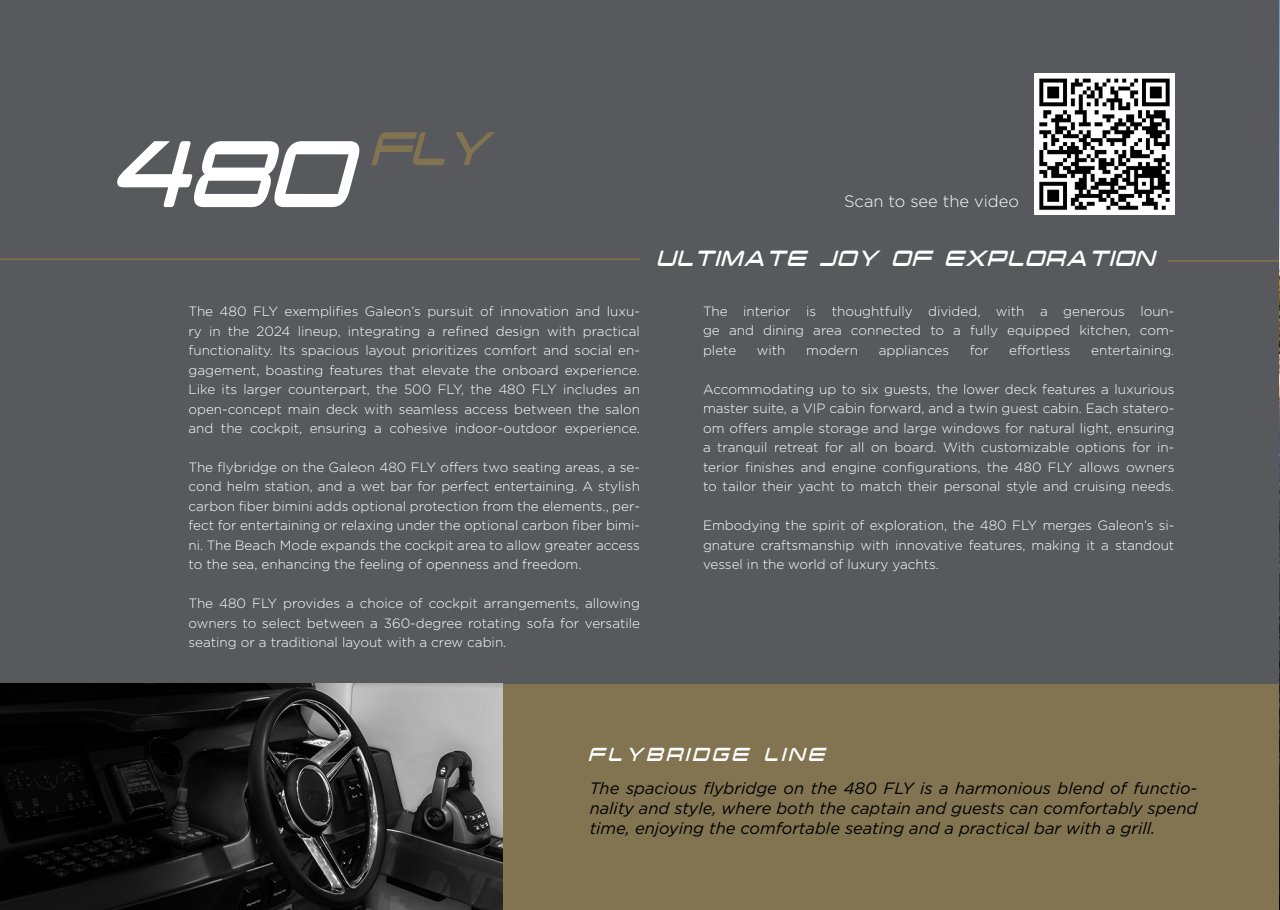
<style>
.page{position:relative;width:1280px;height:910px;background:#fff}
.page>*{position:absolute;margin:0;border:0;box-sizing:border-box;transform-origin:0 0}
.t1{font:italic 135px "P Cap Terminal Condensed";color:#fff}
.t2{font:italic 31.5px "P Cap Terminal Condensed";letter-spacing:.05em;color:#fff}
.t3{font:italic 27px "P Cap Terminal Condensed";letter-spacing:.13em;color:#fff}
.t4{font:italic 16.5px/19.8px "Gotham";color:#000;text-align:justify}
.t5{font:300 16.5px "Gotham";color:#fff}
.t6{font:300 13.5px/19.5px "Gotham";color:#fff;text-align:justify}
</style>
<div class="page">
<div style="left:1px;top:1px;width:1278px;height:683px;background:#57595d"></div>
<div style="left:502px;top:684px;width:777px;height:225px;background:#837451"></div>
<hr style="left:0;top:259px;width:640px;height:1px;background:#837451">
<hr style="left:1168px;top:260px;width:112px;height:2px;background:#837451">
<img style="left:0;top:684px;width:502px;height:226px">
<img style="left:1034px;top:74px;width:140px;height:140px">
<img style="left:1279px;top:0;width:1px;height:910px">
<h1 class="t1" style="left:110px;top:108px;width:381px">480 <sup>FLY</sup></h1>
<p class="t6" style="left:189px;top:301px;width:453px">The 480 FLY exemplifies Galeon’s pursuit of innovation and luxu&shy;ry in the 2024 lineup, integrating a refined design with practical functionality. Its spacious layout prioritizes comfort and social en&shy;gagement, boasting features that elevate the onboard experience.<br>Like its larger counterpart, the 500 FLY, the 480 FLY includes an open-concept main deck with seamless access between the salon and the cockpit, ensuring a cohesive indoor-outdoor experience.</p>
<p class="t6" style="left:189px;top:457px;width:453px">The flybridge on the Galeon 480 FLY offers two seating areas, a se&shy;cond helm station, and a wet bar for perfect entertaining. A stylish carbon fiber bimini adds optional protection from the elements., per&shy;fect for entertaining or relaxing under the optional carbon fiber bimi&shy;ni. The Beach Mode expands the cockpit area to allow greater access to the sea, enhancing the feeling of openness and freedom.</p>
<p class="t6" style="left:189px;top:594px;width:453px">The 480 FLY provides a choice of cockpit arrangements, allowing owners to select between a 360-degree rotating sofa for versatile seating or a traditional layout with a crew cabin.</p>
<p class="t5" style="left:844px;top:192px;width:176px">Scan to see the video</p>
<h2 class="t2" style="left:657px;top:243px;width:499px">ULTIMATE JOY OF EXPLORATION</h2>
<p class="t6" style="left:703px;top:301px;width:473px">The interior is thoughtfully divided, with a generous loun&shy;ge and dining area connected to a fully equipped kitchen, com&shy;plete</p>
<p class="t6" style="left:757px;top:340px;width:30px">with</p>
<p class="t6" style="left:806px;top:340px;width:53px">modern</p>
<p class="t6" style="left:879px;top:340px;width:72px">appliances</p>
<p class="t6" style="left:970px;top:340px;width:20px">for</p>
<p class="t6" style="left:1009px;top:340px;width:63px">effortless</p>
<p class="t6" style="left:1091px;top:340px;width:85px">entertaining.</p>
<p class="t6" style="left:703px;top:379px;width:473px">Accommodating up to six guests, the lower deck features a luxurious master suite, a VIP cabin forward, and a twin guest cabin. Each statero&shy;om offers ample storage and large windows for natural light, ensuring a tranquil retreat for all on board. With customizable options for in&shy;terior finishes and engine configurations, the 480 FLY allows owners to tailor their yacht to match their personal style and cruising needs.</p>
<p class="t6" style="left:703px;top:516px;width:473px">Embodying the spirit of exploration, the 480 FLY merges Galeon’s si&shy;gnature craftsmanship with innovative features, making it a standout vessel in the world of luxury yachts.</p>
<h3 class="t3" style="left:589px;top:741px;width:237px">FLYBRIDGE LINE</h3>
<p class="t4" style="left:590px;top:779px;width:609px">The spacious flybridge on the 480 FLY is a harmonious blend of functio&shy;nality and style, where both the captain and guests can comfortably spend time, enjoying the comfortable seating and a practical bar with a grill.</p>
</div>
